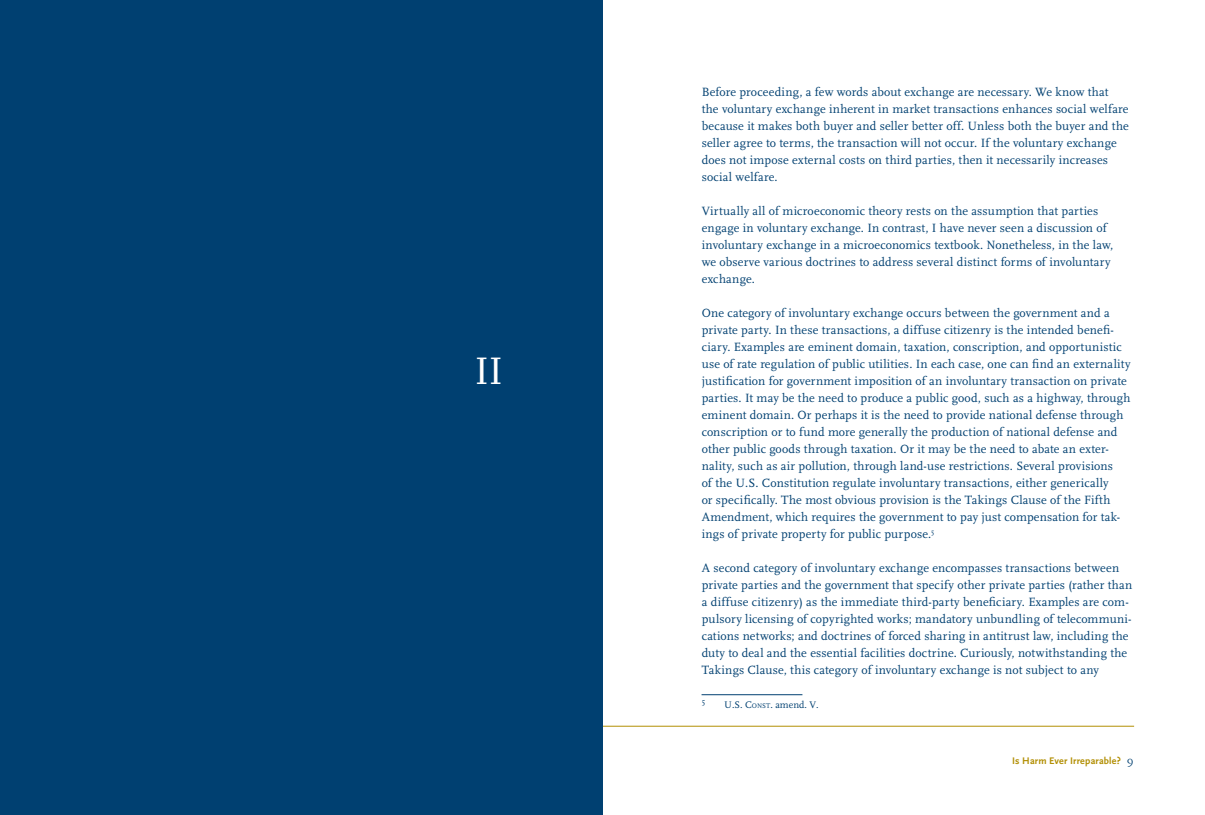
<style>
.page{position:relative;width:1205px;height:815px;background:#fff}
.page>*{position:absolute;margin:0;border:0;box-sizing:border-box;transform-origin:0 0}
.t1{font:40px "FF Scala";color:#fff}
.t2{font:12.5px/17px "FF Scala";letter-spacing:.015em;color:#004071}
.t3{font:700 10px "Scala Sans OT";letter-spacing:.015em;color:#b28f04}
.t4{font:10px "FF Scala";color:#004071}
.t5{font:8px "FF Scala";color:#004071}
.s1{font-style:inherit}
.s2{font-size:7px}
.s3{font-family:"FF Scala";font-weight:400;font-size:11.25px;color:#004071}
</style>
<div class="page">
<hr style="left:602px;top:726px;width:532px;height:1px;background:#b28f04">
<div style="left:0;top:0;width:602px;height:815px;background:#004071"></div>
<svg style="left:701px;top:694px;width:102px;height:2px"></svg>
<hr style="left:701px;top:694px;width:101px;height:1px;background:#004071">
<h1 class="t1" style="left:474px;top:349px;width:30px">II</h1>
<p class="t2" style="left:702px;top:84px;width:428px">Before proceeding, a few words about exchange are necessary. We know that<br>the voluntary exchange inherent in market transactions enhances social welfare because it makes both buyer and seller better off. Unless both the buyer and the seller agree to terms, the transaction will not occur. If the voluntary exchange does not impose external costs on third parties, then it necessarily increases social welfare.</p>
<p class="t2" style="left:702px;top:203px;width:413px">Virtually all of microeconomic theory rests on the assumption that parties engage in voluntary exchange. In contrast, I have never seen a discussion of involuntary exchange in a microeconomics textbook. Nonetheless, in the law, we observe various doctrines to address several distinct forms of involuntary exchange.</p>
<p class="t2" style="left:702px;top:305px;width:430px">One category of involuntary exchange occurs between the government and a private party. In these transactions, a diffuse citizenry is the intended benefi&shy;ciary. Examples are eminent domain, taxation, conscription, and opportunistic use of rate regulation of public utilities. In each case, one can find an externality justification for government imposition of an involuntary transaction on private parties. It may be the need to produce a public good, such as a highway, through eminent domain. Or perhaps it is the need to provide national defense through conscription or to fund more generally the production of national defense and other public goods through taxation. Or it may be the need to abate an exter&shy;nality, such as air pollution, through land-use restrictions. Several provisions<br>of the U.S. Constitution regulate involuntary transactions, either generically<br>or specifically. The most obvious provision is the Takings Clause of the Fifth Amendment, which requires the government to pay just compensation for tak&shy;ings of private property for public purpose.<sup>5</sup></p>
<p class="t2" style="left:702px;top:560px;width:432px">A second category of involuntary exchange encompasses transactions between private parties and the government that specify other private parties (rather than a diffuse citizenry) as the immediate third-party beneficiary. Examples are com&shy;pulsory licensing of copyrighted works; mandatory unbundling of telecommuni&shy;cations networks; and doctrines of forced sharing in antitrust law, including the duty to deal and the essential facilities doctrine. Curiously, notwithstanding the Takings Clause, this category of involuntary exchange is not subject to any</p>
<p class="t5" style="left:702px;top:697px;width:5px">5</p>
<p class="t4" style="left:724px;top:700px;width:96px"><span class="s1">U.S . C</span><span class="s2">ONST</span>. amend. V.</p>
<p class="t3" style="left:1012px;top:755px;width:123px">Is Harm Ever Irreparable? <span class="s3">9</span></p>
</div>
